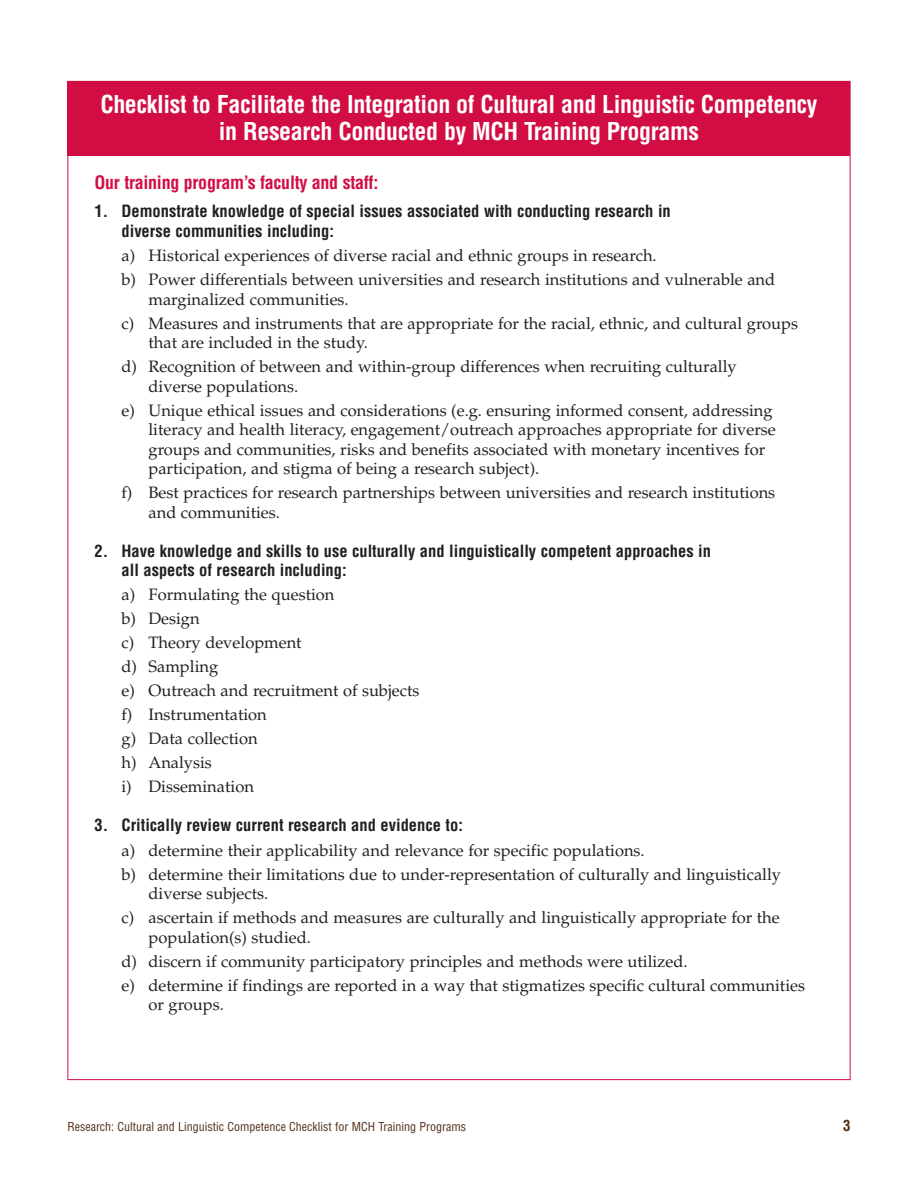
<style>
.page{position:relative;width:918px;height:1188px;background:#fff}
.page>*{position:absolute;margin:0;border:0;box-sizing:border-box;transform-origin:0 0}
.t1{font:700 condensed 24px/27px "Helvetica";letter-spacing:-.015em;color:#fff;text-align:center}
.t2{font:700 condensed 18px "Helvetica";letter-spacing:-.015em;color:#d20d44}
.t3{font:16.5px/24px "Palatino";color:#231f20}
.t4{font:700 condensed 16.5px/19.5px "Helvetica";color:#231f20}
.t5{font:700 condensed 15px "Helvetica";color:#532f18}
.t6{font:condensed 12px "Helvetica";color:#532f18}
</style>
<div class="page">
<div style="left:68px;top:81px;width:782px;height:74px;background:#d20d44"></div>
<h1 class="t1" style="left:100px;top:92px;width:719px">Checklist to Facilitate the Integration of Cultural and Linguistic Competency in Research Conducted by MCH Training Programs</h1>
<p class="t2" style="left:94px;top:176px;width:285px">Our training program’s faculty and staff:</p>
<p class="t4" style="left:122px;top:203px;width:551px;text-indent:-27px">1. Demonstrate knowledge of special issues associated with conducting research in diverse communities including:</p>
<p class="t3" style="left:122px;top:245px;width:655px">a) Historical experiences of diverse racial and ethnic groups in research.<br>b) Power differentials between universities and research institutions and vulnerable and</p>
<p class="t3" style="left:122px;top:289px;width:678px;text-indent:27px">marginalized communities.<br>c) Measures and instruments that are appropriate for the racial, ethnic, and cultural groups</p>
<p class="t3" style="left:122px;top:332px;width:617px;text-indent:27px">that are included in the study.<br>d) Recognition of between and within-group differences when recruiting culturally</p>
<p class="t3" style="left:122px;top:376px;width:653px;text-indent:27px">diverse populations.<br>e) Unique ethical issues and considerations (e.g. ensuring informed consent, addressing</p>
<p class="t3" style="left:149px;top:422px;width:629px;line-height:19.5px">literacy and health literacy, engagement/outreach approaches appropriate for diverse groups and communities, risks and benefits associated with monetary incentives for participation, and stigma of being a research subject).</p>
<p class="t3" style="left:149px;top:485px;width:628px;line-height:19.5px;text-indent:-27px">f) Best practices for research partnerships between universities and research institutions and communities.</p>
<p class="t4" style="left:122px;top:542px;width:591px;text-indent:-27px">2. Have knowledge and skills to use culturally and linguistically competent approaches in all aspects of research including:</p>
<p class="t3" style="left:122px;top:584px;width:300px">a) Formulating the question<br>b) Design<br>c) Theory development<br>d) Sampling<br>e) Outreach and recruitment of subjects f) Instrumentation<br>g) Data collection<br>h) Analysis<br>i) Dissemination</p>
<p class="t4" style="left:95px;top:817px;width:370px">3. Critically review current research and evidence to:</p>
<p class="t3" style="left:122px;top:840px;width:661px">a) determine their applicability and relevance for specific populations.<br>b) determine their limitations due to under-representation of culturally and linguistically</p>
<p class="t3" style="left:122px;top:883px;width:660px;text-indent:27px">diverse subjects.<br>c) ascertain if methods and measures are culturally and linguistically appropriate for the</p>
<p class="t3" style="left:122px;top:927px;width:685px;text-indent:27px">population(s) studied.<br>d) discern if community participatory principles and methods were utilized.<br>e) determine if findings are reported in a way that stigmatizes specific cultural communities</p>
<p class="t3" style="left:149px;top:994px;width:77px">or groups.</p>
<p class="t6" style="left:68px;top:1122px;width:400px">Research: Cultural and Linguistic Competence Checklist for MCH Training Programs</p>
<p class="t5" style="left:843px;top:1120px;width:9px">3</p>
</div>
